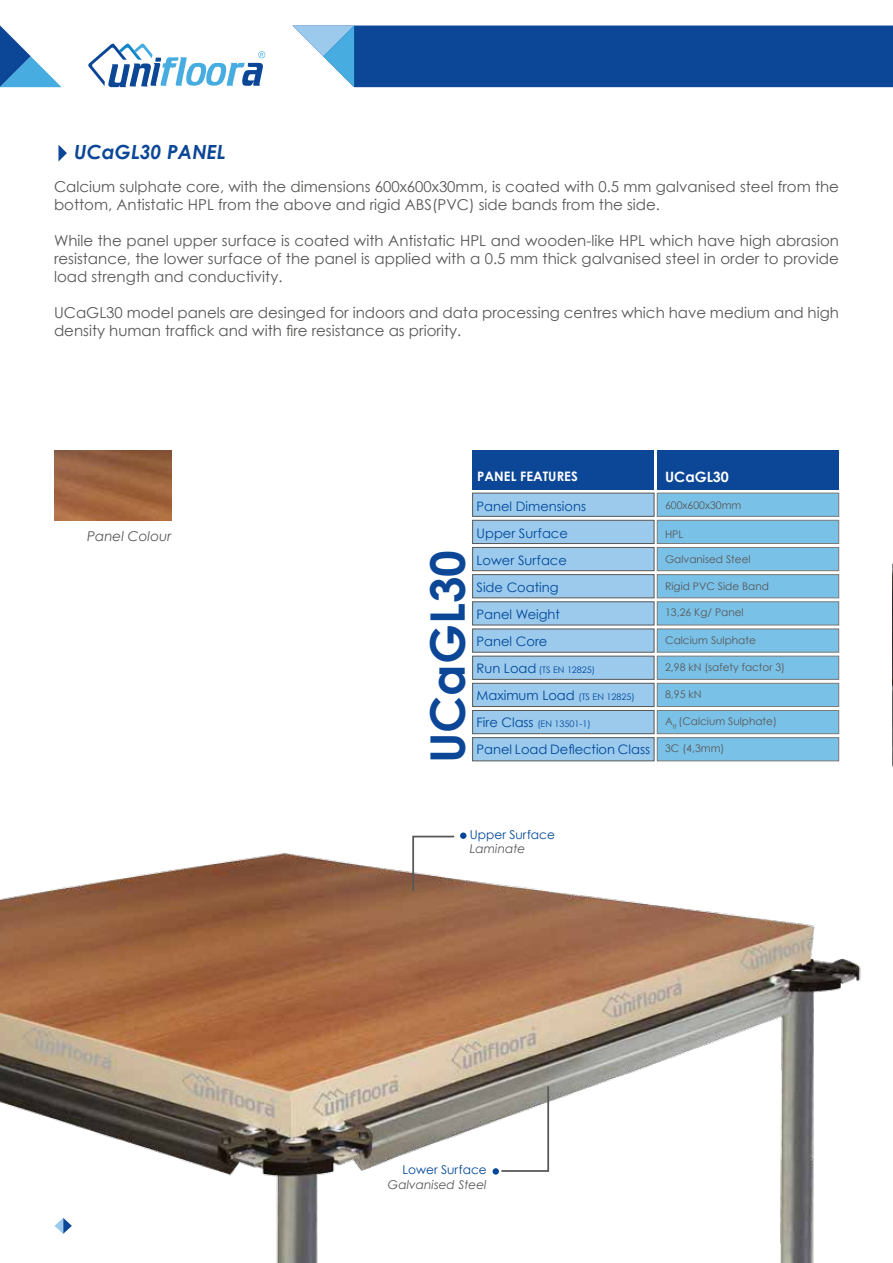
<style>
.page{position:relative;width:893px;height:1263px;background:#fff}
.page>*{position:absolute;margin:0;border:0;box-sizing:border-box;transform-origin:0 0}
.t1{font:700 47.55px "Century Gothic";color:#0b4697}
.t2{font:italic 700 19.5px "Century Gothic";color:#0b4697}
.t3{font:15px/18px "Century Gothic";color:#575756}
.t4{font:700 14.25px "Century Gothic";color:#fff}
.t5{font:italic 13.5px "Century Gothic";color:#575756}
.t6{font:13.05px/27px "Century Gothic";color:#004799}
.t7{font:700 13.05px "Century Gothic";color:#fff}
.t8{font:12.15px "Century Gothic";color:#004799}
.t9{font:italic 12.15px "Century Gothic";color:#575756}
.t10{font:10.5px "Century Gothic";color:#575756}
.t11{font:9px "Century Gothic";color:#004799}
.s1{font-size:13.05px}
.s2{font-size:9px}
</style>
<div class="page">
<svg style="left:0;top:25px;width:62px;height:63px"></svg>
<svg style="left:293px;top:26px;width:600px;height:61px;background:#1c55a0"></svg>
<svg style="left:88px;top:43px;width:177px;height:44px"></svg>
<img style="left:892px;top:563px;width:1px;height:204px">
<img style="left:0;top:833px;width:861px;height:430px">
<svg style="left:493px;top:1084px;width:57px;height:90px"></svg>
<svg style="left:411px;top:835px;width:45px;height:58px"></svg>
<div style="left:460px;top:832px;width:6px;height:7px;background:#004799;border-radius:50%"></div>
<img style="left:54px;top:451px;width:117px;height:70px">
<svg style="left:58px;top:145px;width:9px;height:17px"></svg>
<div style="left:657px;top:493px;width:182px;height:23px;background:#7ac1e8"></div>
<div style="left:472px;top:493px;width:182px;height:23px;background:#9bcaed;border:1px solid #575756"></div>
<div style="left:657px;top:520px;width:182px;height:24px;background:#7ac1e8;border:1px solid #575756"></div>
<div style="left:472px;top:520px;width:182px;height:24px;background:#9bcaed;border:1px solid #575756"></div>
<div style="left:657px;top:547px;width:182px;height:24px;background:#7ac1e8;border:1px solid #575756"></div>
<div style="left:472px;top:547px;width:182px;height:24px;background:#9bcaed;border:1px solid #575756"></div>
<div style="left:657px;top:574px;width:182px;height:24px;background:#7ac1e8;border:1px solid #575756"></div>
<div style="left:472px;top:574px;width:182px;height:24px;background:#9bcaed;border:1px solid #575756"></div>
<div style="left:657px;top:602px;width:182px;height:23px;background:#7ac1e8"></div>
<div style="left:472px;top:602px;width:182px;height:23px;background:#9bcaed"></div>
<div style="left:657px;top:629px;width:182px;height:23px;background:#7ac1e8"></div>
<div style="left:472px;top:629px;width:182px;height:23px;background:#9bcaed"></div>
<div style="left:657px;top:656px;width:182px;height:23px;background:#7ac1e8"></div>
<div style="left:472px;top:656px;width:182px;height:23px;background:#9bcaed;border:1px solid #575756"></div>
<div style="left:657px;top:683px;width:182px;height:24px;background:#7ac1e8;border:1px solid #575756"></div>
<div style="left:472px;top:683px;width:182px;height:24px;background:#9bcaed;border:1px solid #575756"></div>
<div style="left:657px;top:710px;width:182px;height:24px;background:#7ac1e8;border:1px solid #575756"></div>
<div style="left:472px;top:710px;width:182px;height:24px;background:#9bcaed;border:1px solid #575756"></div>
<div style="left:657px;top:737px;width:182px;height:24px;background:#7ac1e8;border:1px solid #575756"></div>
<div style="left:472px;top:737px;width:182px;height:24px;background:#9bcaed;border:1px solid #575756"></div>
<div style="left:657px;top:451px;width:182px;height:39px;background:#0b4697"></div>
<div style="left:473px;top:451px;width:181px;height:39px;background:#0b4697"></div>
<h2 class="t2" style="left:74px;top:140px;width:153px">UCaGL30 PANEL</h2>
<p class="t3" style="left:54px;top:178px;width:786px">Calcium sulphate core, with the dimensions 600x600x30mm, is coated with 0.5 mm galvanised steel from the bottom, Antistatic HPL from the above and rigid ABS(PVC) side bands from the side.</p>
<p class="t3" style="left:54px;top:232px;width:786px;text-align:justify">While the panel upper surface is coated with Antistatic HPL and wooden-like HPL which have high abrasion resistance, the lower surface of the panel is applied with a 0.5 mm thick galvanised steel in order to provide load strength and conductivity.</p>
<p class="t3" style="left:54px;top:304px;width:786px">UCaGL30 model panels are desinged for indoors and data processing centres which have medium and high density human traffick and with fire resistance as priority.</p>
<p class="t5" style="left:87px;top:528px;width:86px">Panel Colour</p>
<h1 class="t1" style="left:418px;top:763px;width:215px;rotate:-90deg">UCaGL30</h1>
<p class="t7" style="left:477px;top:468px;width:102px">PANEL FEATURES</p>
<p class="t4" style="left:665px;top:467px;width:65px">UCaGL30</p>
<p class="t10" style="left:665px;top:499px;width:78px">600x600x30mm</p>
<p class="t10" style="left:665px;top:527px;width:20px">HPL</p>
<p class="t10" style="left:665px;top:553px;width:87px">Galvanised Steel</p>
<p class="t10" style="left:665px;top:580px;width:105px">Rigid PVC Side Band</p>
<p class="t10" style="left:665px;top:605px;width:80px">13,26 Kg/ Panel</p>
<p class="t10" style="left:665px;top:634px;width:92px">Calcium Sulphate</p>
<p class="t10" style="left:665px;top:661px;width:122px">2,98 kN (safety factor 3)</p>
<p class="t10" style="left:665px;top:688px;width:38px">8,95 kN</p>
<p class="t10" style="left:665px;top:715px;width:113px">A<sub>ff</sub> (Calcium Sulphate)</p>
<p class="t10" style="left:665px;top:742px;width:61px">3C (4,3mm)</p>
<p class="t6" style="left:477px;top:493px;width:111px">Panel Dimensions<br>Upper Surface<br>Lower Surface<br>Side Coating<br>Panel Weight<br>Panel Core</p>
<p class="t11" style="left:477px;top:664px;width:120px"><span class="s1">Run Load</span> (TS EN 12825)</p>
<p class="t6" style="left:477px;top:682px;width:160px">Maximum Load <span class="s2">(TS EN 12825)</span></p>
<p class="t11" style="left:477px;top:718px;width:116px"><span class="s1">Fire Class</span> (EN 13501-1)</p>
<p class="t6" style="left:477px;top:736px;width:175px">Panel Load Deflection Class</p>
<p class="t8" style="left:470px;top:827px;width:87px">Upper Surface</p>
<p class="t9" style="left:470px;top:842px;width:57px">Laminate</p>
<p class="t8" style="left:403px;top:1162px;width:86px">Lower Surface</p>
<p class="t9" style="left:388px;top:1177px;width:100px">Galvanised Steel</p>
</div>
